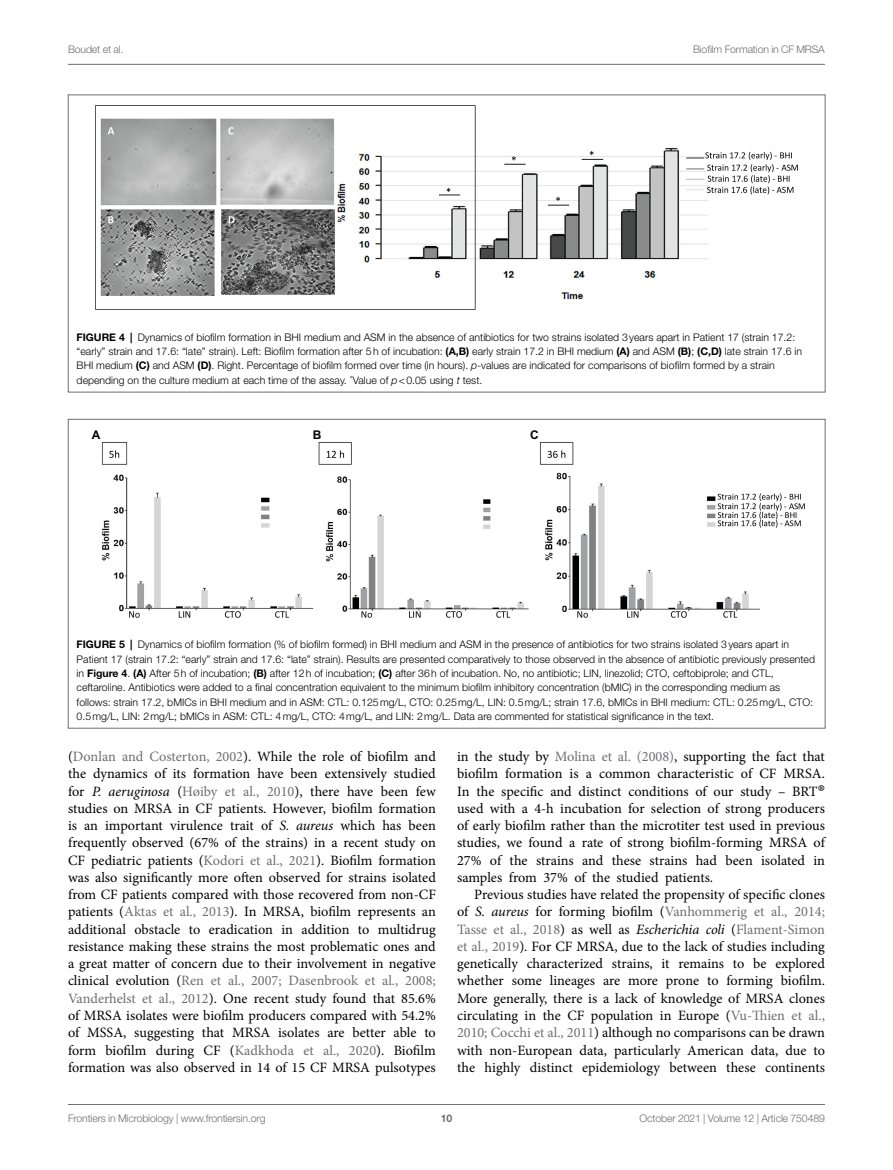
<style>
.page{position:relative;width:893px;height:1170px;background:#fff}
.page>*{position:absolute;margin:0;border:0;box-sizing:border-box;transform-origin:0 0}
.TEXT_FLUSH{font:14.25px/17.2px "Minion Pro";color:#000;text-align:justify}
.TEXT{font:14.25px/17.2px "Minion Pro";color:#000;text-align:justify}
.t1{font:700 12px "Arial";color:#000}
.FIG_LEG{font:300 10.5px/14.2px "Helvetica Neue LT Std";color:#000}
.t2{font:300 10.5px "Helvetica Neue LT Std";letter-spacing:-.015em;color:#6d6e71}
.t3{font:700 10.5px "Helvetica Neue LT Std";color:#6d6e71}
.s1{font-weight:700}
.s2{font-style:italic}
.s3{color:#6d6e71}
.s4{font-size:22.5px}
</style>
<div class="page">
<hr style="left:68px;top:64px;width:757px;height:1px;background:#6d6e71">
<hr style="left:68px;top:1104px;width:757px;height:1px;background:#6d6e71">
<img style="left:95px;top:105px;width:703px;height:205px">
<img style="left:101px;top:442px;width:704px;height:176px">
<p class="t2" style="left:68px;top:42px;width:57px">Boudet et al.</p>
<p class="t2" style="left:693px;top:42px;width:133px">Biofilm Formation in CF MRSA</p>
<p class="FIG_LEG" style="left:77px;top:330px;width:727px"><span class="s1">FIGURE 4 |</span> Dynamics of biofilm formation in BHI medium and ASM in the absence of antibiotics for two strains isolated 3years apart in Patient 17 (strain 17.2: “early” strain and 17.6: “late” strain). Left: Biofilm formation after 5h of incubation: <span class="s1">(A,B)</span> early strain 17.2 in BHI medium <span class="s1">(A)</span> and ASM <span class="s1">(B)</span>; <span class="s1">(C,D)</span> late strain 17.6 in BHI medium <span class="s1">(C)</span> and ASM <span class="s1">(D)</span>. Right. Percentage of biofilm formed over time (in hours). <span class="s2">p</span>-values are indicated for comparisons of biofilm formed by a strain depending on the culture medium at each time of the assay. <sup>*</sup>Value of <span class="s2">p</span>&lt;0.05 using <span class="s2">t</span> test.</p>
<p class="t1" style="left:92px;top:427px;width:10px">A</p>
<p class="t1" style="left:313px;top:427px;width:10px">B</p>
<p class="t1" style="left:530px;top:427px;width:10px">C</p>
<p class="FIG_LEG" style="left:77px;top:637px;width:740px"><span class="s1">FIGURE 5 |</span> Dynamics of biofilm formation (% of biofilm formed) in BHI medium and ASM in the presence of antibiotics for two strains isolated 3years apart in Patient 17 (strain 17.2: “early” strain and 17.6: “late” strain). Results are presented comparatively to those observed in the absence of antibiotic previously presented in <span class="s1">Figure 4</span>. <span class="s1">(A)</span> After 5h of incubation; <span class="s1">(B)</span> after 12h of incubation; <span class="s1">(C)</span> after 36h of incubation. No, no antibiotic; LIN, linezolid; CTO, ceftobiprole; and CTL, ceftaroline. Antibiotics were added to a final concentration equivalent to the minimum biofilm inhibitory concentration (bMIC) in the corresponding medium as follows: strain 17.2, bMICs in BHI medium and in ASM: CTL: 0.125mg/L, CTO: 0.25mg/L, LIN: 0.5mg/L; strain 17.6, bMICs in BHI medium: CTL: 0.25mg/L, CTO:<br>0.5mg/L, LIN: 2mg/L; bMICs in ASM: CTL: 4mg/L, CTO: 4mg/L, and LIN: 2mg/L. Data are commented for statistical significance in the text.</p>
<p class="TEXT_FLUSH" style="left:68px;top:748px;width:369px">(<span class="s3">Donlan and Costerton, 2002</span>). While the role of biofilm and the dynamics of its formation have been extensively studied for <span class="s2">P. aeruginosa</span> (<span class="s3">Høiby et al., 2010</span>), there have been few studies on MRSA in CF patients. However, biofilm formation is an important virulence trait of <span class="s2">S. aureus</span> which has been frequently observed (67% of the strains) in a recent study on CF pediatric patients (<span class="s3">Kodori et al., 2021</span>). Biofilm formation was also significantly more often observed for strains isolated from CF patients compared with those recovered from non-CF patients (<span class="s3">Aktas et al., 2013</span>). In MRSA, biofilm represents an additional obstacle to eradication in addition to multidrug resistance making these strains the most problematic ones and a great matter of concern due to their involvement in negative clinical evolution (<span class="s3">Ren et al., 2007; Dasenbrook et al., 2008; Vanderhelst et al., 2012</span>). One recent study found that 85.6% of MRSA isolates were biofilm producers compared with 54.2% of MSSA, suggesting that MRSA isolates are better able to form biofilm during CF (<span class="s3">Kadkhoda et al., 2020</span>). Biofilm formation was also observed in 14 of 15 CF MRSA pulsotypes</p>
<p class="TEXT_FLUSH" style="left:457px;top:748px;width:369px">in the study by <span class="s3">Molina et al. (2008)</span>, supporting the fact that biofilm formation is a common characteristic of CF MRSA.<br>In the specific and distinct conditions of our study – BRT<span class="s4">® </span>used with a 4-h incubation for selection of strong producers of early biofilm rather than the microtiter test used in previous studies, we found a rate of strong biofilm-forming MRSA of 27% of the strains and these strains had been isolated in samples from 37% of the studied patients.</p>
<p class="TEXT" style="left:457px;top:886px;width:369px;text-indent:17px">Previous studies have related the propensity of specific clones of <span class="s2">S. aureus</span> for forming biofilm (<span class="s3">Vanhommerig et al., 2014; Tasse et al., 2018</span>) as well as <span class="s2">Escherichia coli</span> (<span class="s3">Flament-Simon et al., 2019</span>). For CF MRSA, due to the lack of studies including genetically characterized strains, it remains to be explored whether some lineages are more prone to forming biofilm.<br>More generally, there is a lack of knowledge of MRSA clones circulating in the CF population in Europe (<span class="s3">Vu-Thien et al., 2010; Cocchi et al., 2011</span>) although no comparisons can be drawn with non-European data, particularly American data, due to the highly distinct epidemiology between these continents</p>
<p class="t2" style="left:68px;top:1111px;width:199px">Frontiers in Microbiology | www.frontiersin.org</p>
<p class="t3" style="left:441px;top:1111px;width:13px">10</p>
<p class="t2" style="left:640px;top:1111px;width:187px">October 2021 | Volume 12 | Article 750489</p>
</div>
